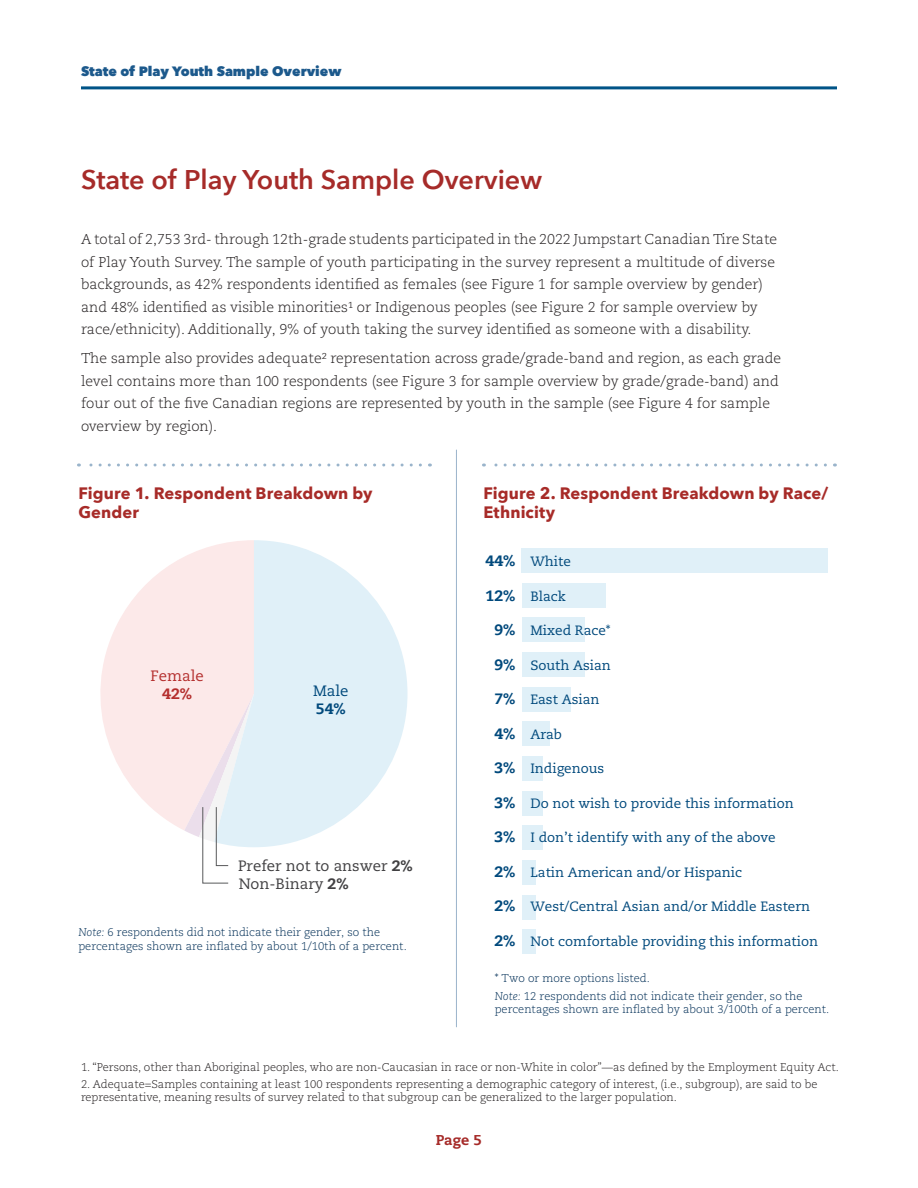
<style>
.page{position:relative;width:918px;height:1188px;background:#fff}
.page>*{position:absolute;margin:0;border:0;box-sizing:border-box;transform-origin:0 0}
.Subtitle{font:600 27px "Avenir Next";color:#a62b29}
.t1{font:700 16.5px/19.8px "Avenir Next";letter-spacing:.005em;color:#a72b28}
.t2{font:15px "Caecilia LT Pro 55 Roman";color:#414042}
.t3{font:15px "Caecilia LT Pro 55 Roman";color:#b42e2d}
.t4{font:15px "Caecilia LT Pro 55 Roman";color:#00497c}
.t5{font:800 15px "Caecilia LT Pro 85";color:#b42e2d}
.t6{font:800 15px "Caecilia LT Pro 85";color:#00497c}
.Body_copy{font:300 14.25px/22.5px "Caecilia LT Pro 45";color:#231f20}
.t7{font:800 14.25px "Caecilia LT Pro 85";color:#a62b29}
.t8{font:13.5px "Caecilia LT Pro 55 Roman";color:#00497c}
.t9{font:800 13.5px "Avenir Next";color:#1c598c}
.Footnote{font:300 11.25px/13.5px "Caecilia LT Pro 45";color:#231f20}
.t10{font:300 11.25px/18px "Caecilia LT Pro 45";color:#002e56}
.s1{font-family:"Caecilia LT Pro 85";font-weight:800}
.s2{font-family:"Caecilia LT Pro 46";font-style:italic}
.s3{font-family:"Caecilia LT Pro 85";font-weight:800;font-size:15px}
</style>
<div class="page">
<hr style="left:81px;top:86px;width:756px;height:3px;background:#005487">
<hr style="left:456px;top:450px;width:1px;height:577px;background:#9ab4cb">
<svg style="left:78px;top:464px;width:342px;height:3px"></svg>
<svg style="left:483px;top:464px;width:342px;height:3px"></svg>
<svg style="left:100px;top:545px;width:114px;height:285px;fill:#fce9e9"></svg>
<svg style="left:214px;top:540px;width:194px;height:307px;fill:#e0f0f8"></svg>
<div style="left:522px;top:548px;width:306px;height:25px;background:#e0f0f8"></div>
<div style="left:522px;top:583px;width:83px;height:25px;background:#e0f0f8"></div>
<div style="left:522px;top:617px;width:62px;height:25px;background:#e0f0f8"></div>
<div style="left:522px;top:652px;width:62px;height:25px;background:#e0f0f8"></div>
<div style="left:522px;top:687px;width:48px;height:25px;background:#e0f0f8"></div>
<div style="left:522px;top:721px;width:28px;height:25px;background:#e0f0f8"></div>
<div style="left:522px;top:756px;width:21px;height:25px;background:#e0f0f8"></div>
<div style="left:522px;top:791px;width:21px;height:25px;background:#e0f0f8"></div>
<div style="left:522px;top:825px;width:21px;height:25px;background:#e0f0f8"></div>
<div style="left:522px;top:860px;width:14px;height:25px;background:#e0f0f8"></div>
<div style="left:522px;top:895px;width:14px;height:25px;background:#e0f0f8"></div>
<div style="left:522px;top:929px;width:14px;height:25px;background:#e0f0f8"></div>
<svg style="left:184px;top:694px;width:70px;height:189px"></svg>
<p class="t9" style="left:81px;top:63px;width:262px">State of Play Youth Sample Overview</p>
<p class="Subtitle" style="left:81px;top:156px;width:463px">State of Play Youth Sample Overview</p>
<p class="Body_copy" style="left:81px;top:228px;width:698px">A total of 2,753 3rd- through 12th-grade students participated in the 2022 Jumpstart Canadian Tire State of Play Youth Survey. The sample of youth participating in the survey represent a multitude of diverse backgrounds, as 42% respondents identified as females (see Figure 1 for sample overview by gender) and 48% identified as visible minorities¹ or Indigenous peoples (see Figure 2 for sample overview by race/ethnicity). Additionally, 9% of youth taking the survey identified as someone with a disability.</p>
<p class="Body_copy" style="left:81px;top:347px;width:702px">The sample also provides adequate² representation across grade/grade-band and region, as each grade level contains more than 100 respondents (see Figure 3 for sample overview by grade/grade-band) and four out of the five Canadian regions are represented by youth in the sample (see Figure 4 for sample overview by region).</p>
<p class="t1" style="left:78px;top:483px;width:296px">Figure 1. Respondent Breakdown by<br>Gender</p>
<p class="t1" style="left:483px;top:483px;width:346px">Figure 2. Respondent Breakdown by Race/<br>Ethnicity</p>
<p class="t3" style="left:151px;top:666px;width:55px">Female</p>
<p class="t5" style="left:162px;top:683px;width:31px">42%</p>
<p class="t4" style="left:313px;top:680px;width:37px">Male</p>
<p class="t6" style="left:316px;top:698px;width:31px">54%</p>
<p class="t2" style="left:238px;top:856px;width:176px">Prefer not to answer <span class="s1">2%</span></p>
<p class="t2" style="left:239px;top:874px;width:112px">Non-Binary <span class="s1">2%</span></p>
<p class="t10" style="left:78px;top:925px;width:330px;line-height:13.5px"><span class="s2">Note:</span> 6 respondents did not indicate their gender, so the percentages shown are inflated by about 1/10th of a percent.</p>
<p class="t8" style="left:486px;top:553px;width:87px"><span class="s3">44%</span> White</p>
<p class="t8" style="left:486px;top:587px;width:82px"><span class="s3">12%</span> Black</p>
<p class="t8" style="left:494px;top:622px;width:118px"><span class="s3">9%</span> Mixed Race*</p>
<p class="t8" style="left:494px;top:656px;width:118px"><span class="s3">9%</span> South Asian</p>
<p class="t8" style="left:494px;top:691px;width:106px"><span class="s3">7%</span> East Asian</p>
<p class="t8" style="left:494px;top:725px;width:69px"><span class="s3">4%</span> Arab</p>
<p class="t8" style="left:494px;top:760px;width:111px"><span class="s3">3%</span> Indigenous</p>
<p class="t8" style="left:494px;top:794px;width:301px"><span class="s3">3%</span> Do not wish to provide this information</p>
<p class="t8" style="left:494px;top:829px;width:283px"><span class="s3">3%</span> I don’t identify with any of the above</p>
<p class="t8" style="left:494px;top:863px;width:249px"><span class="s3">2%</span> Latin American and/or Hispanic</p>
<p class="t8" style="left:494px;top:898px;width:317px"><span class="s3">2%</span> West/Central Asian and/or Middle Eastern</p>
<p class="t8" style="left:494px;top:932px;width:325px"><span class="s3">2%</span> Not comfortable providing this information</p>
<p class="t10" style="left:495px;top:969px;width:309px">* Two or more options listed.<br><span class="s2">Note:</span> 12 respondents did not indicate their gender, so the</p>
<p class="t10" style="left:495px;top:1000px;width:336px">percentages shown are inflated by about 3/100th of a percent.</p>
<p class="Footnote" style="left:81px;top:1060px;width:757px">1. “Persons, other than Aboriginal peoples, who are non-Caucasian in race or non-White in color”—as defined by the Employment Equity Act.</p>
<p class="Footnote" style="left:81px;top:1077px;width:738px">2. Adequate=Samples containing at least 100 respondents representing a demographic category of interest, (i. e. , subgroup), are said to be representative, meaning results of survey related to that subgroup can be generalized to the larger population.</p>
<p class="t7" style="left:436px;top:1130px;width:48px">Page 5</p>
</div>
